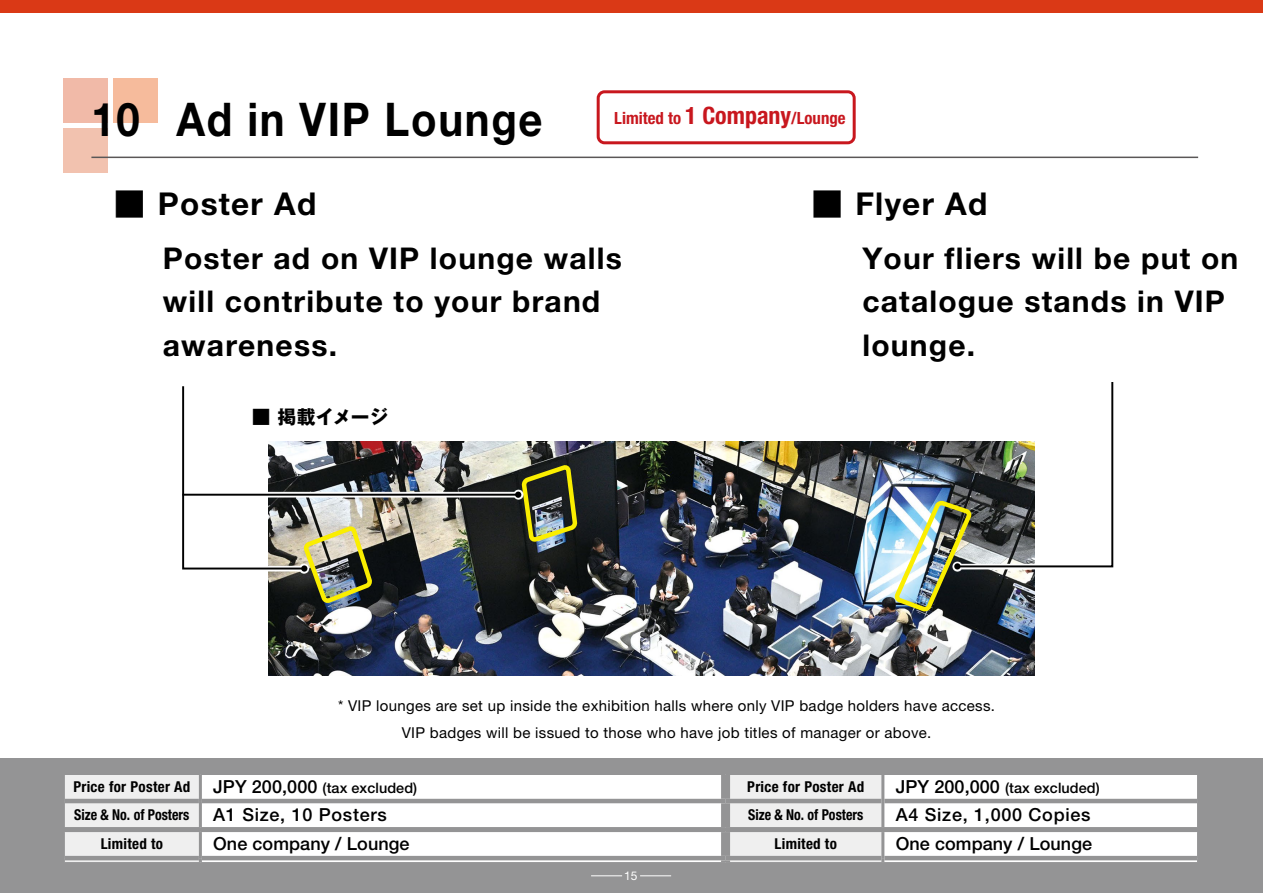
<style>
.page{position:relative;width:1263px;height:893px;background:#fff}
.page>*{position:absolute;margin:0;border:0;box-sizing:border-box;transform-origin:0 0}
.t1{font:700 46.5px "Helvetica Neue LT Std";letter-spacing:.04em;color:#000;scale:.9 1}
.t2{font:700 31.5px "Helvetica Neue LT Std";letter-spacing:.04em;color:#000}
.t3{font:700 30px/43.5px "Helvetica Neue LT Std";letter-spacing:.04em;color:#000}
.t4{font:700 18.75px "Gothic MB101 Pro";color:#000}
.t5{font:500 18px "Helvetica Neue LT Std";letter-spacing:.04em;color:#000}
.t6{font:500 18px "Helvetica Neue LT Std";letter-spacing:.005em;color:#000}
.t7{font:700 condensed 16.8px "Helvetica Neue LT Std";color:#c8171e}
.t8{font:15px/27px "Helvetica Neue LT Std";letter-spacing:.02em;color:#000;text-align:center}
.t9{font:700 condensed 15px "Helvetica Neue LT Std";letter-spacing:.02em;color:#000}
.t10{font:700 condensed 15px "Helvetica Neue LT Std";color:#000;scale:.93 1}
.t11{font:500 14.4px "Helvetica Neue LT Std";letter-spacing:.005em;color:#000}
.t12{font:12px "Helvetica Neue LT Std";color:#fff}
.s1{font-size:24px}
.s2{font-family:"Gothic MB101 Pro"}
.s3{font-size:18px}
</style>
<div class="page">
<div style="left:113px;top:79px;width:44px;height:44px;background:#f6bb9c"></div>
<div style="left:64px;top:79px;width:44px;height:44px;background:#f1baa8"></div>
<div style="left:64px;top:128px;width:44px;height:44px;background:#f2c2af"></div>
<div style="left:0;top:0;width:1263px;height:13px;background:#da3916"></div>
<img style="left:269px;top:441px;width:765px;height:234px">
<div style="left:0;top:758px;width:1263px;height:135px;background:#949495"></div>
<hr style="left:591px;top:875px;width:31px;height:1px;background:#fff">
<hr style="left:640px;top:875px;width:31px;height:1px;background:#fff">
<hr style="left:91px;top:157px;width:1107px;height:1px;background:#5a5757">
<svg style="left:64px;top:775px;width:1133px;height:88px"></svg>
<div style="left:597px;top:90px;width:259px;height:54px;border:3px solid #c8171e;border-radius:6px"></div>
<img style="left:376px;top:441px;width:147px;height:133px">
<svg style="left:182px;top:386px;width:194px;height:221px"></svg>
<div style="left:301px;top:565px;width:6px;height:7px;background:#000;border-radius:50%"></div>
<hr style="left:182px;top:494px;width:336px;height:2px;background:#000">
<img style="left:515px;top:461px;width:65px;height:85px">
<img style="left:892px;top:382px;width:222px;height:232px">
<h1 class="t1" style="left:91px;top:91px;width:503px">10 Ad in VIP Lounge</h1>
<p class="t7" style="left:614px;top:108px;width:233px">Limited to <span class="s1">1 Company</span>/Lounge</p>
<h2 class="t2" style="left:114px;top:184px;width:204px"><span class="s2">■</span> Poster Ad</h2>
<h2 class="t2" style="left:811px;top:184px;width:177px"><span class="s2">■</span> Flyer Ad</h2>
<h3 class="t3" style="left:163px;top:236px;width:461px">Poster ad on VIP lounge walls will contribute to your brand awareness.</h3>
<h3 class="t3" style="left:862px;top:236px;width:377px">Your fliers will be put on catalogue stands in VIP lounge.</h3>
<p class="t4" style="left:252px;top:401px;width:138px">■ 掲載イメージ</p>
<p class="t8" style="left:338px;top:691px;width:658px">* VIP lounges are set up inside the exhibition halls where only VIP badge holders have access.<br>VIP badges will be issued to those who have job titles of manager or above.</p>
<p class="t9" style="left:73px;top:777px;width:118px">Price for Poster Ad</p>
<p class="t11" style="left:213px;top:779px;width:206px"><span class="s3">JPY 200,000</span> (tax excluded)</p>
<p class="t9" style="left:747px;top:777px;width:118px">Price for Poster Ad</p>
<p class="t11" style="left:896px;top:779px;width:206px"><span class="s3">JPY 200,000</span> (tax excluded)</p>
<p class="t10" style="left:74px;top:806px;width:125px">Size &amp; No. of Posters</p>
<p class="t5" style="left:213px;top:804px;width:175px">A1 Size, 10 Posters</p>
<p class="t10" style="left:748px;top:806px;width:125px">Size &amp; No. of Posters</p>
<p class="t5" style="left:896px;top:804px;width:196px">A4 Size, 1,000 Copies</p>
<p class="t9" style="left:101px;top:834px;width:64px">Limited to</p>
<p class="t6" style="left:213px;top:833px;width:198px">One company / Lounge</p>
<p class="t9" style="left:774px;top:834px;width:64px">Limited to</p>
<p class="t6" style="left:896px;top:833px;width:198px">One company / Lounge</p>
<p class="t12" style="left:624px;top:868px;width:15px">15</p>
</div>
